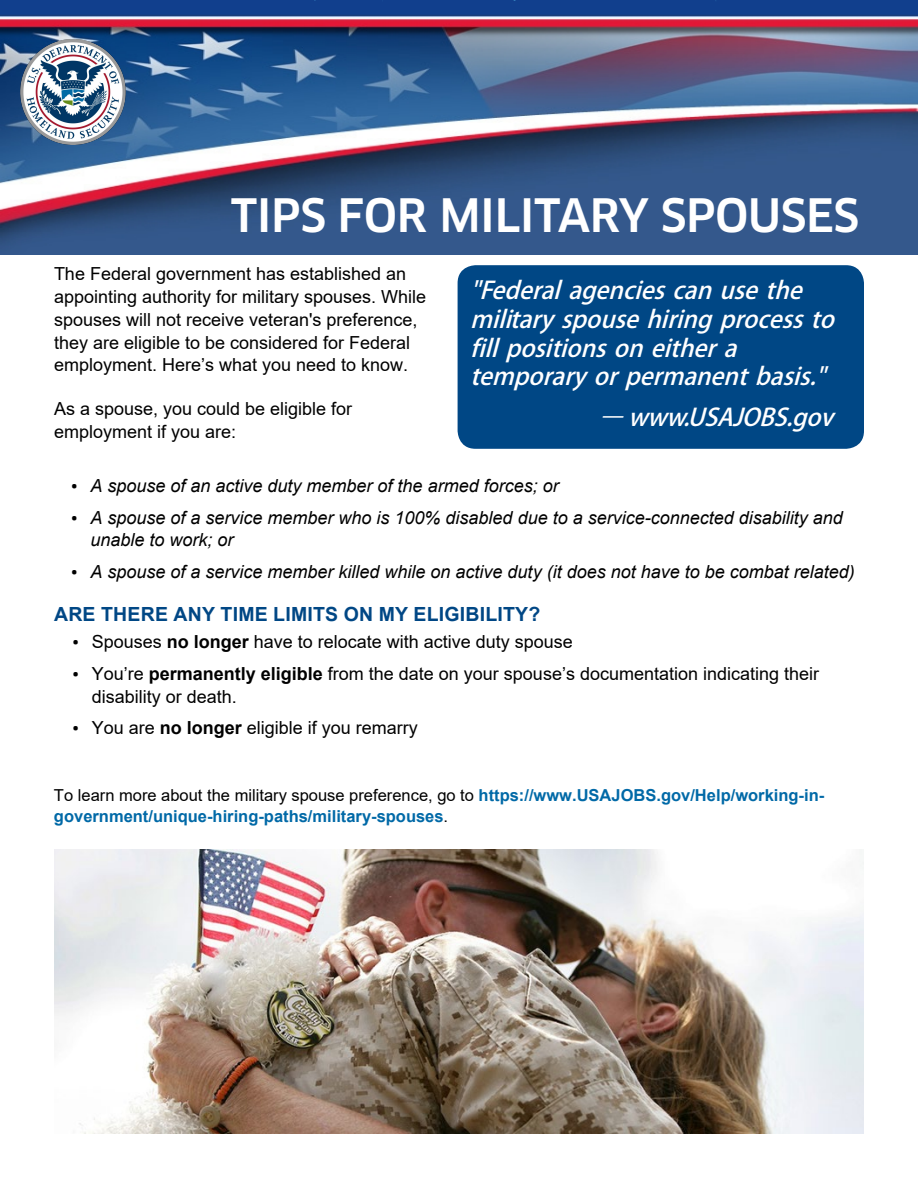
<style>
.page{position:relative;width:918px;height:1188px;background:#fff}
.page>*{position:absolute;margin:0;border:0;box-sizing:border-box;transform-origin:0 0}
.Tips_for_MP{font:500 45px "Clan OT";letter-spacing:-.01em;color:#fff}
.Pull_Quote{font:italic 700 24px/28.8px "Adobe Fan Heiti Std";color:#fff}
.usajobs_pull_quote_t{font:italic 700 24px "Adobe Fan Heiti Std";color:#fff}
.Questions{font:700 19.5px "Arial";letter-spacing:.01em;color:#004785}
.Main_black_body{font:18px/23px "Arial";color:#000}
.t1{font:italic 18px/22.4px "Arial";color:#000}
.Main_black_body-2{font:700 16.5px/21px "Arial";color:#0069a7}
.s1{font-family:"Clan OT";font-style:normal}
.s2{font-family:"Clan OT"}
.s3{font-weight:700}
.s4{font-weight:400;color:#000}
</style>
<div class="page">
<img style="left:1px;top:1px;width:916px;height:253px">
<svg style="left:506px;top:0;width:16px;height:1px"></svg>
<div style="left:458px;top:265px;width:406px;height:184px;background:#004785;border-radius:18px"></div>
<img style="left:54px;top:850px;width:810px;height:284px">
<img style="left:21px;top:40px;width:105px;height:105px">
<p class="Tips_for_MP" style="left:231px;top:189px;width:630px">TIPS FOR MILITARY SPOUSES</p>
<p class="Main_black_body" style="left:54px;top:262px;width:374px">The Federal government has established an appointing authority for military spouses. While spouses will not receive veteran's preference, they are eligible to be considered for Federal employment. Here’s what you need to know.</p>
<p class="Main_black_body" style="left:54px;top:398px;width:300px">As a spouse, you could be eligible for employment if you are:</p>
<p class="t1" style="left:71px;top:475px;width:489px"><span class="s1">•</span> A spouse of an active duty member of the armed forces; or</p>
<p class="t1" style="left:90px;top:507px;width:754px;text-indent:-20px"><span class="s1">•</span> A spouse of a service member who is 100% disabled due to a service-connected disability and unable to work; or</p>
<p class="t1" style="left:71px;top:561px;width:786px"><span class="s1">•</span> A spouse of a service member killed while on active duty (it does not have to be combat related)</p>
<p class="Questions" style="left:54px;top:600px;width:488px">ARE THERE ANY TIME LIMITS ON MY ELIGIBILITY?</p>
<p class="Main_black_body" style="left:72px;top:631px;width:502px"><span class="s2">•</span> Spouses <span class="s3">no longer</span> have to relocate with active duty spouse</p>
<p class="Main_black_body" style="left:92px;top:663px;width:729px;line-height:22.4px;text-indent:-20px"><span class="s2">•</span> You’re <span class="s3">permanently eligible</span> from the date on your spouse’s documentation indicating their disability or death.</p>
<p class="Main_black_body" style="left:72px;top:717px;width:347px"><span class="s2">•</span> You are <span class="s3">no longer</span> eligible if you remarry</p>
<p class="Pull_Quote" style="left:470px;top:276px;width:373px">"Federalagenciescanusethe militaryspousehiringprocessto fillpositionsoneithera temporaryorpermanentbasis."</p>
<p class="usajobs_pull_quote_t" style="left:599px;top:403px;width:243px">– www.USAJOBS.gov</p>
<p class="Main_black_body-2" style="left:54px;top:784px;width:772px"><span class="s4">To learn more about</span> <span class="s4">the</span> <span class="s4">military spous</span><span class="s4">e</span> <span class="s4">preference, go to</span> https://www.USAJOBS.gov/Help/working-in&shy;government/unique-hiring-paths/military-spouses<span class="s4">.</span></p>
</div>
